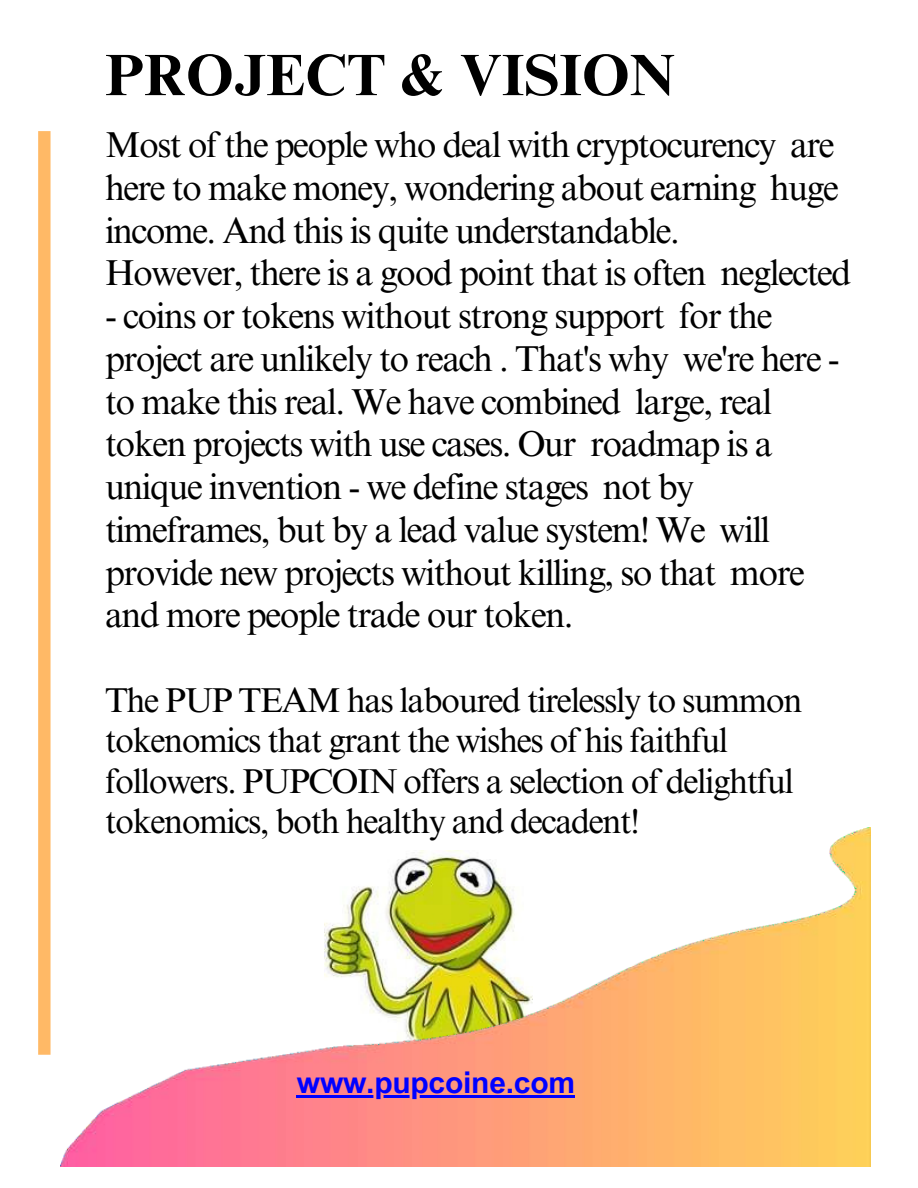
<style>
.page{position:relative;width:918px;height:1188px;background:#fff}
.page>*{position:absolute;margin:0;border:0;box-sizing:border-box;transform-origin:0 0}
.t1{font:700 58.5px "Times NRMT Pro";color:#000}
.t2{font:36px/42.8px "Times NRMT Pro";letter-spacing:-.04em;color:#000;text-align:justify}
.t3{font:34.5px/40.5px "Times NRMT Pro";letter-spacing:-.04em;color:#000}
.t4{font:700 30px "Arial MT Pro";letter-spacing:-.01em;color:#00f}
</style>
<div class="page">
<img style="left:61px;top:828px;width:810px;height:338px">
<hr style="left:297px;top:1095px;width:278px;height:2px;background:#00f">
<div style="left:38px;top:131px;width:13px;height:924px;background:#ffb966"></div>
<p class="t1" style="left:105px;top:53px;width:571px">PROJECT &amp; VISION</p>
<p class="t2" style="left:105px;top:128px;width:735px">Most of the people who deal with cryptocurency are here to make money, wondering about earning huge income. And this is quite understandable.</p>
<p class="t2" style="left:105px;top:256px;width:748px">However, there is a good point that is often neglected</p>
<p class="t2" style="left:105px;top:299px;width:736px;text-align:left">- coins or tokens without strong support for the project are unlikely to reach . That's why we're here - to make this real. We have combined large, real token projects with use cases. Our roadmap is a unique invention - we define stages not by timeframes, but by a lead value system! We will provide new projects without killing, so that more and more people trade our token.</p>
<p class="t3" style="left:105px;top:684px;width:699px">The PUP TEAM has laboured tirelessly to summon tokenomics that grant the wishes of his faithful followers. PUPCOIN offers a selection of delightful tokenomics, both healthy and decadent!</p>
<p class="t4" style="left:297px;top:1071px;width:280px">www.pupcoine.com</p>
</div>
